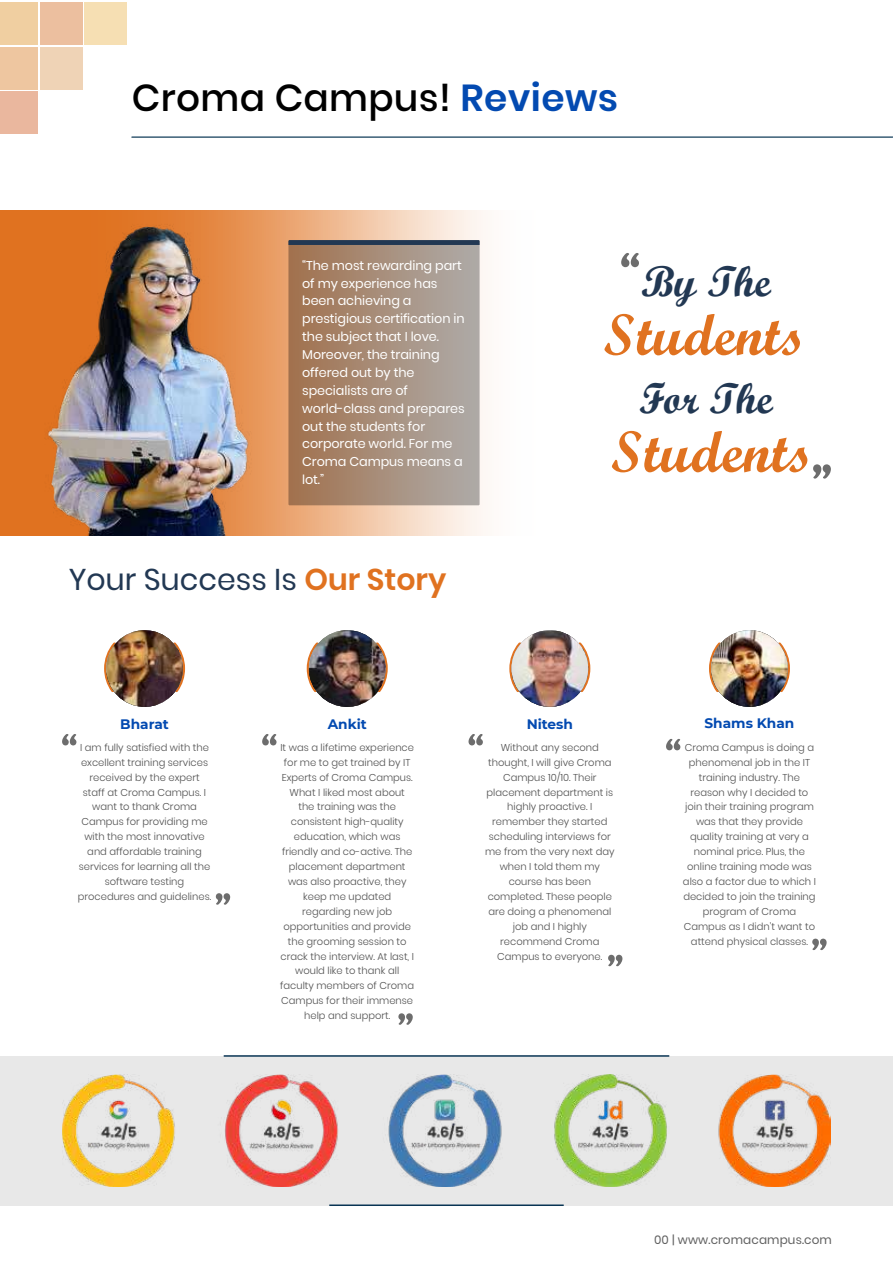
<style>
.page{position:relative;width:893px;height:1263px;background:#fff}
.page>*{position:absolute;margin:0;border:0;box-sizing:border-box;transform-origin:0 0}
.t1{font:58.65px "Script MT Bold";letter-spacing:.005em;color:#e07220}
.t2{font:42.9px "Script MT Bold";letter-spacing:.005em;color:#223853}
.t3{font:500 37.5px "Poppins";letter-spacing:.01em;color:#000}
.t4{font:30px "Poppins";color:#223853}
.t5{font:700 13.65px "Montserrat";color:#034ab1}
.t6{font:12.75px/17.9px "Poppins";letter-spacing:-.005em;color:#fff}
.t7{font:12px "Poppins";letter-spacing:.01em;color:#606060}
.t8{font:300 9.9px/14.9px "Poppins";color:#4f4f4f;text-align:center}
.s1{font-weight:600;color:#034ab1}
.s2{font-weight:600;color:#e07220}
</style>
<div class="page">
<div style="left:0;top:1056px;width:893px;height:149px;background:#e8e8e8"></div>
<hr style="left:224px;top:1055px;width:445px;height:2px;background:#093554">
<hr style="left:329px;top:1204px;width:235px;height:2px;background:#093554">
<hr style="left:132px;top:136px;width:761px;height:2px;background:#053554">
<img style="left:62px;top:1074px;width:769px;height:112px">
<svg style="left:621px;top:253px;width:18px;height:14px"></svg>
<svg style="left:813px;top:464px;width:18px;height:15px"></svg>
<svg style="left:262px;top:734px;width:14px;height:11px"></svg>
<svg style="left:62px;top:734px;width:14px;height:11px"></svg>
<svg style="left:468px;top:734px;width:15px;height:11px"></svg>
<svg style="left:608px;top:955px;width:14px;height:11px"></svg>
<svg style="left:398px;top:1013px;width:15px;height:12px"></svg>
<svg style="left:216px;top:893px;width:14px;height:12px"></svg>
<svg style="left:104px;top:642px;width:81px;height:50px"></svg>
<svg style="left:307px;top:642px;width:81px;height:50px"></svg>
<img style="left:309px;top:630px;width:76px;height:77px;border-radius:38px">
<svg style="left:509px;top:655px;width:81px;height:28px"></svg>
<img style="left:106px;top:630px;width:77px;height:77px;border-radius:38px">
<svg style="left:812px;top:939px;width:15px;height:11px"></svg>
<svg style="left:666px;top:739px;width:14px;height:11px"></svg>
<svg style="left:709px;top:642px;width:81px;height:50px"></svg>
<img style="left:711px;top:630px;width:77px;height:77px;border-radius:38px">
<img style="left:512px;top:631px;width:76px;height:76px">
<div style="left:0;top:91px;width:38px;height:43px;background:#eab79e"></div>
<div style="left:0;top:47px;width:38px;height:43px;background:#eec6a0"></div>
<div style="left:0;top:2px;width:38px;height:43px;background:#f0cfa1"></div>
<div style="left:40px;top:47px;width:42px;height:43px;background:#efd3b6"></div>
<div style="left:40px;top:2px;width:42px;height:43px;background:#ecbf9f"></div>
<div style="left:84px;top:2px;width:43px;height:43px;background:#f6dfb3"></div>
<svg style="left:0;top:210px;width:486px;height:325px"></svg>
<img style="left:28px;top:216px;width:242px;height:319px">
<div style="left:288px;top:240px;width:192px;height:265px;background:linear-gradient(to right,#a1714d,#aeacaa)"></div>
<svg style="left:288px;top:240px;width:192px;height:5px"></svg>
<h3 class="t3" style="left:132px;top:76px;width:488px">Croma Campus! <span class="s1">Reviews</span></h3>
<p class="t6" style="left:302px;top:256px;width:164px">“The most rewarding part of my experience has been achieving a prestigious certification in the subject that I love.<br>Moreover, the training offered out by the specialists are of world-class and prepares out the students for corporate world. For me<br>Croma Campus means a lot.”</p>
<h3 class="t4" style="left:69px;top:562px;width:379px">Your Success Is <span class="s2">Our Story</span></h3>
<h2 class="t2" style="left:641px;top:255px;width:131px">By The</h2>
<h1 class="t1" style="left:603px;top:299px;width:203px">Students</h1>
<h2 class="t2" style="left:639px;top:372px;width:135px">For The</h2>
<h1 class="t1" style="left:611px;top:416px;width:203px">Students</h1>
<h3 class="t5" style="left:120px;top:714px;width:50px">Bharat</h3>
<h3 class="t5" style="left:328px;top:714px;width:41px">Ankit</h3>
<h3 class="t5" style="left:527px;top:714px;width:48px">Nitesh</h3>
<p class="t8" style="left:78px;top:740px;width:135px">I am fully satisfied with the excellent training services received by the expert staff at Croma Campus. I want to thank Croma<br>Campus for providing me with the most innovative and affordable training services for learning all the software testing procedures and guidelines.</p>
<p class="t8" style="left:280px;top:740px;width:135px">It was a lifetime experience for me to get trained by IT<br>Experts of Croma Campus.<br>What I liked most about the training was the consistent high-quality education, which was friendly and co-active. The placement department was also proactive, they keep me updated regarding new job opportunities and provide the grooming session to crack the interview. At last, I would like to thank all faculty members of Croma<br>Campus for their immense help and support.</p>
<p class="t8" style="left:485px;top:740px;width:131px">Without any second thought, I will give Croma<br>Campus 10/10. Their placement department is highly proactive. I remember they started scheduling interviews for me from the very next day when I told them my course has been completed. These people are doing a phenomenal job and I highly recommend Croma<br>Campus to everyone.</p>
<h3 class="t5" style="left:704px;top:713px;width:91px">Shams Khan</h3>
<p class="t8" style="left:683px;top:740px;width:135px">Croma Campus is doing a phenomenal job in the IT training industry. The reason why I decided to join their training program was that they provide quality training at very a nominal price. Plus, the online training mode was also a factor due to which I decided to join the training program of Croma<br>Campus as I didn’t want to attend physical classes.</p>
<p class="t7" style="left:654px;top:1233px;width:179px">00 | www.cromacampus.com</p>
</div>
